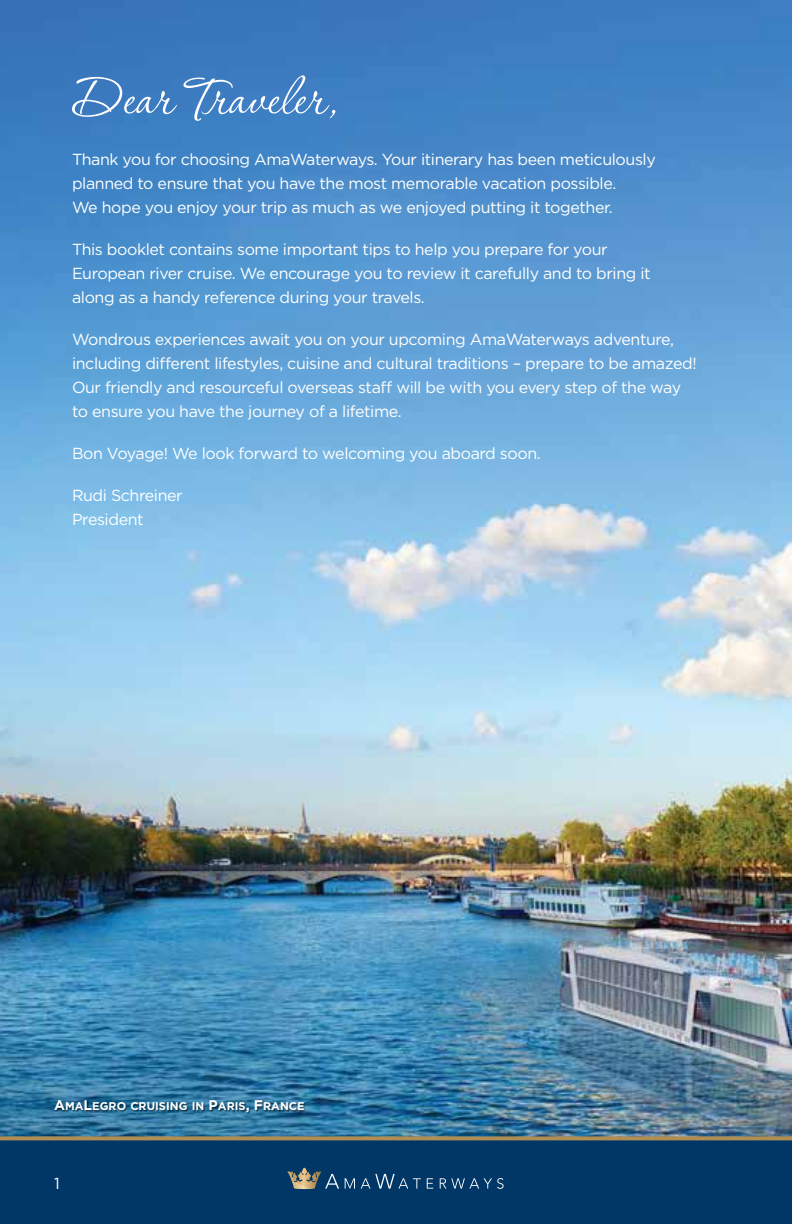
<style>
.page{position:relative;width:792px;height:1224px;background:#fff}
.page>*{position:absolute;margin:0;border:0;box-sizing:border-box;transform-origin:0 0}
.t1{font:64px "Corinthia Professional";color:#fff}
.t2{font:16px/24px "Gotham";letter-spacing:-.025em;color:#fff}
.t3{font:11.2px "Gotham Bold SC800";color:#fff}
.s1{font-size:14px}
</style>
<div class="page">
<img style="left:0;top:0;width:792px;height:1136px">
<div style="left:0;top:1138px;width:792px;height:86px;background:#003767"></div>
<svg style="left:345px;top:1178px;width:10px;height:11px"></svg>
<svg style="left:361px;top:1174px;width:60px;height:15px"></svg>
<svg style="left:427px;top:1178px;width:6px;height:11px"></svg>
<svg style="left:440px;top:1178px;width:64px;height:11px"></svg>
<svg style="left:287px;top:1168px;width:52px;height:21px"></svg>
<svg style="left:0;top:1136px;width:792px;height:4px;background:#a38958"></svg>
<div style="left:54px;top:1100px;width:252px;height:14px;background:#000;opacity:.55"></div>
<h1 class="t1" style="left:72px;top:65px;width:267px">Dear Traveler,</h1>
<p class="t2" style="left:72px;top:147px;width:585px">Thank you for choosing AmaWaterways. Your itinerary has been meticulously planned to ensure that you have the most memorable vacation possible.<br>We hope you enjoy your trip as much as we enjoyed putting it together.</p>
<p class="t2" style="left:72px;top:237px;width:580px">This booklet contains some important tips to help you prepare for your<br>European river cruise. We encourage you to review it carefully and to bring it along as a handy reference during your travels.</p>
<p class="t2" style="left:72px;top:327px;width:626px">Wondrous experiences await you on your upcoming AmaWaterways adventure, including different lifestyles, cuisine and cultural traditions – prepare to be amazed!<br>Our friendly and resourceful overseas staff will be with you every step of the way to ensure you have the journey of a lifetime.</p>
<p class="t2" style="left:72px;top:441px;width:470px">Bon Voyage! We look forward to welcoming you aboard soon.</p>
<p class="t2" style="left:72px;top:483px;width:112px">Rudi Schreiner<br>President</p>
<p class="t3" style="left:54px;top:1099px;width:252px"><span class="s1">A</span>MA<span class="s1">L</span>EGRO CRUISING IN <span class="s1">P</span>ARIS<span class="s1">, F</span>RANCE</p>
<p class="t2" style="left:54px;top:1171px;width:7px">1</p>
</div>
